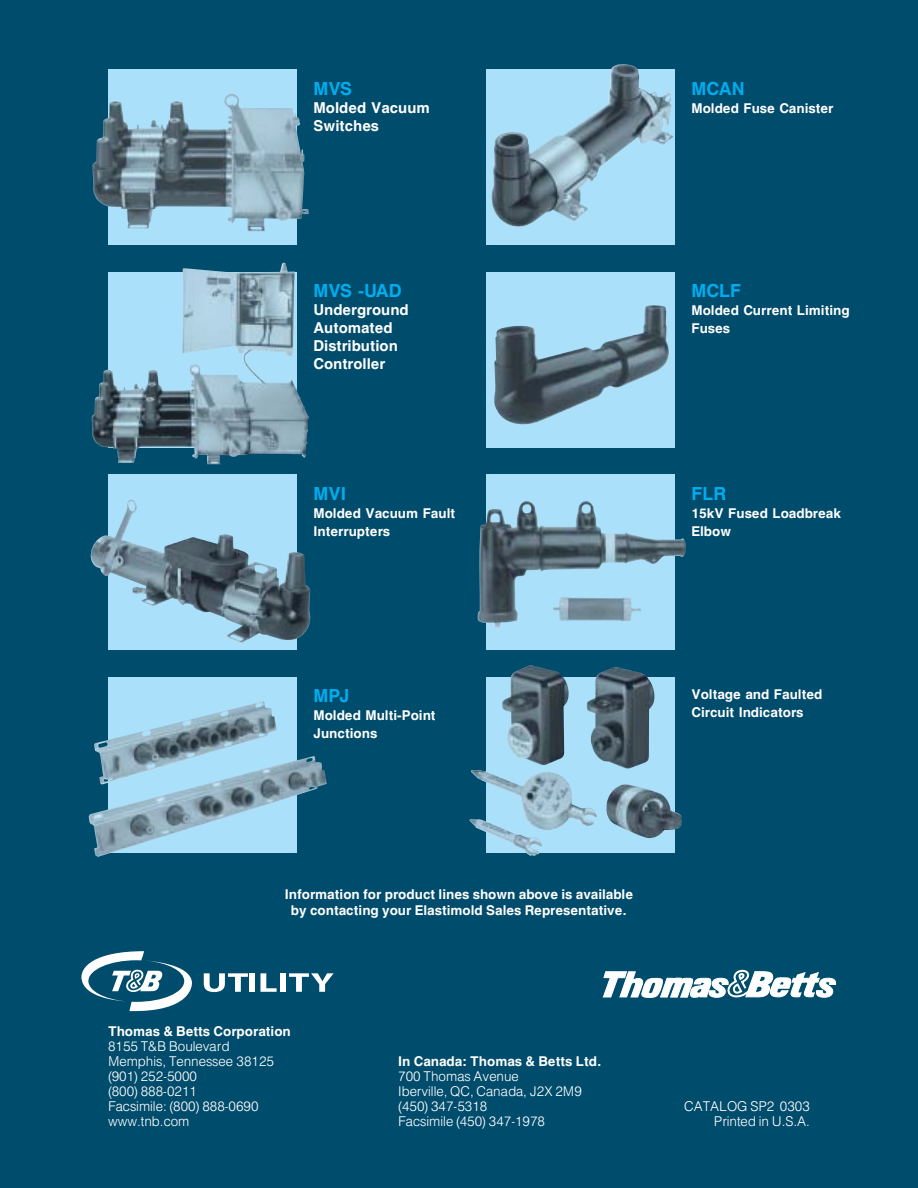
<style>
.page{position:relative;width:918px;height:1188px;background:#004c6c}
.page>*{position:absolute;margin:0;border:0;box-sizing:border-box;transform-origin:0 0}
.t1{font:700 18px "AT Triumvirate";color:#00adef}
.t2{font:700 15px/18px "AT Triumvirate";color:#fff}
.t3{font:700 13.5px/18px "AT Triumvirate";color:#fff}
.t4{font:300 13.5px/15px "AT Triumvirate";color:#fff}
</style>
<div class="page">
<svg style="left:108px;top:70px;width:189px;height:175px;background:#98c4d9"></svg>
<svg style="left:108px;top:272px;width:189px;height:98px;background:#a3cde1"></svg>
<div style="left:108px;top:475px;width:189px;height:175px;background:#aae0f9"></div>
<div style="left:108px;top:677px;width:189px;height:176px;background:#aae0f9"></div>
<svg style="left:602px;top:969px;width:235px;height:29px"></svg>
<svg style="left:81px;top:951px;width:111px;height:60px"></svg>
<svg style="left:204px;top:973px;width:44px;height:19px"></svg>
<div style="left:250px;top:973px;width:5px;height:19px;background:#fff"></div>
<svg style="left:260px;top:973px;width:17px;height:19px"></svg>
<div style="left:280px;top:973px;width:6px;height:19px;background:#fff"></div>
<svg style="left:289px;top:973px;width:45px;height:19px"></svg>
<div style="left:486px;top:70px;width:189px;height:175px;background:#aae0f9"></div>
<div style="left:486px;top:272px;width:189px;height:176px;background:#aae0f9"></div>
<div style="left:486px;top:475px;width:189px;height:175px;background:#aae0f9"></div>
<div style="left:486px;top:677px;width:189px;height:176px;background:#aae0f9"></div>
<img style="left:477px;top:501px;width:209px;height:128px">
<img style="left:469px;top:770px;width:128px;height:86px">
<img style="left:606px;top:784px;width:76px;height:55px">
<img style="left:502px;top:665px;width:67px;height:101px">
<img style="left:586px;top:667px;width:69px;height:102px">
<img style="left:489px;top:64px;width:184px;height:163px">
<img style="left:92px;top:94px;width:209px;height:95px">
<img style="left:92px;top:370px;width:217px;height:94px">
<img style="left:91px;top:499px;width:220px;height:144px">
<img style="left:94px;top:701px;width:183px;height:55px">
<img style="left:89px;top:756px;width:238px;height:101px">
<img style="left:494px;top:305px;width:175px;height:120px">
<h1 class="t1" style="left:314px;top:82px;width:40px">MVS</h1>
<p class="t2" style="left:314px;top:100px;width:118px">Molded Vacuum<br>Switches</p>
<h1 class="t1" style="left:692px;top:82px;width:55px">MCAN</h1>
<p class="t3" style="left:692px;top:100px;width:143px">Molded Fuse Canister</p>
<h1 class="t1" style="left:314px;top:284px;width:90px">MVS -UAD</h1>
<p class="t2" style="left:314px;top:303px;width:97px">Underground<br>Automated<br>Distribution<br>Controller</p>
<h1 class="t1" style="left:314px;top:487px;width:34px">MVI</h1>
<p class="t3" style="left:314px;top:505px;width:143px">Molded Vacuum Fault<br>Interrupters</p>
<h1 class="t1" style="left:314px;top:689px;width:38px">MPJ</h1>
<p class="t3" style="left:314px;top:708px;width:124px">Molded Multi-Point<br>Junctions</p>
<h1 class="t1" style="left:692px;top:284px;width:51px">MCLF</h1>
<p class="t3" style="left:692px;top:303px;width:160px">Molded Current Limiting<br>Fuses</p>
<h1 class="t1" style="left:692px;top:487px;width:36px">FLR</h1>
<p class="t3" style="left:692px;top:505px;width:151px">15kV Fused Loadbreak<br>Elbow</p>
<p class="t3" style="left:692px;top:686px;width:132px">Voltage and Faulted<br>Circuit Indicators</p>
<p class="t3" style="left:285px;top:887px;width:350px;line-height:16.2px;text-align:center">Information for product lines shown above is available by contacting your Elastimold Sales Representative.</p>
<p class="t3" style="left:108px;top:1024px;width:184px">Thomas &amp; Betts Corporation</p>
<p class="t4" style="left:108px;top:1040px;width:168px">8155 T&amp;B Boulevard<br>Memphis, Tennessee 38125</p>
<p class="t3" style="left:398px;top:1054px;width:205px">In Canada: Thomas &amp; Betts Ltd.</p>
<p class="t4" style="left:108px;top:1070px;width:91px">(901) 252-5000</p>
<p class="t4" style="left:398px;top:1070px;width:122px">700 Thomas Avenue</p>
<p class="t4" style="left:108px;top:1085px;width:91px">(800) 888-0211</p>
<p class="t4" style="left:398px;top:1085px;width:185px">Iberville, QC, Canada, J2X 2M9</p>
<p class="t4" style="left:108px;top:1100px;width:152px">Facsimile: (800) 888-0690</p>
<p class="t4" style="left:398px;top:1100px;width:91px">(450) 347-5318</p>
<p class="t4" style="left:684px;top:1100px;width:127px">CATALOG SP2 0303</p>
<p class="t4" style="left:108px;top:1115px;width:83px">www.tnb.com</p>
<p class="t4" style="left:398px;top:1115px;width:148px">Facsimile (450) 347-1978</p>
<p class="t4" style="left:714px;top:1115px;width:98px">Printed in U.S.A.</p>
</div>
